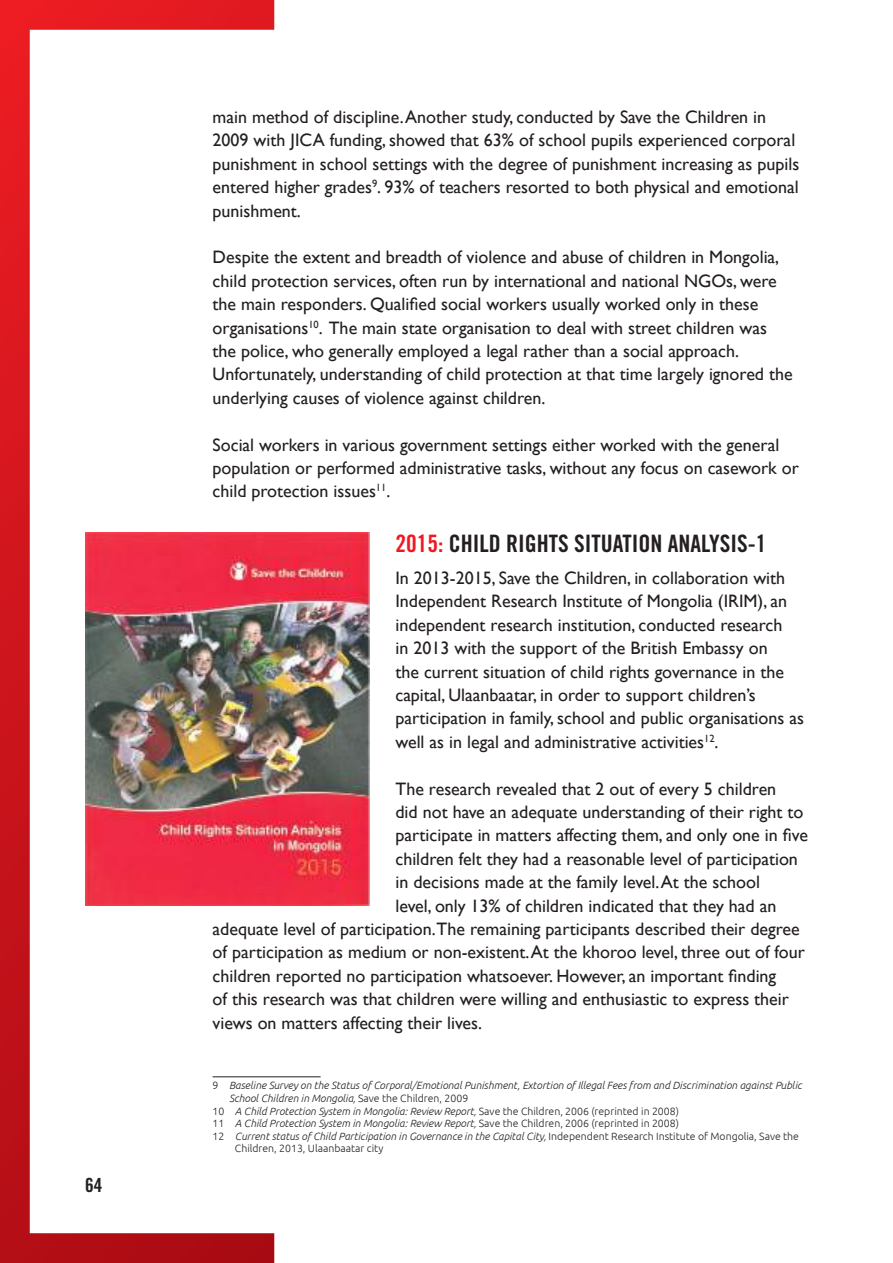
<style>
.page{position:relative;width:893px;height:1263px;background:#fff}
.page>*{position:absolute;margin:0;border:0;box-sizing:border-box;transform-origin:0 0}
.t1{font:24px "Trade Gothic LT Std Bd Cn 20";color:#241f1f}
.t2{font:19.5px "Trade Gothic LT Std Bd Cn 20";color:#241f1f}
.t3{font:18px/23.4px "Gill Sans";color:#241f1f}
.t4{font:italic 300 10.5px "Ubuntu";color:#241f1f}
.t5{font:300 10.5px "Ubuntu";color:#241f1f}
.s1{color:#ef1923}
.s2{font-style:normal}
</style>
<div class="page">
<hr style="left:213px;top:1076px;width:108px;height:1px;background:#241f1f">
<img style="left:274px;top:532px;width:96px;height:374px">
<svg style="left:0;top:0;width:274px;height:1263px"></svg>
<p class="t2" style="left:85px;top:1173px;width:19px">64</p>
<p class="t3" style="left:213px;top:106px;width:588px">main method of discipline. Another study, conducted by Save the Children in 2009 with JICA funding, showed that 63% of school pupils experienced corporal punishment in school settings with the degree of punishment increasing as pupils entered higher grades<sup>9</sup>. 93% of teachers resorted to both physical and emotional punishment.</p>
<p class="t3" style="left:213px;top:246px;width:582px">Despite the extent and breadth of violence and abuse of children in Mongolia, child protection services, often run by international and national NGOs, were the main responders. Qualified social workers usually worked only in these organisations<sup>10</sup>. The main state organisation to deal with street children was the police, who generally employed a legal rather than a social approach.<br>Unfortunately, understanding of child protection at that time largely ignored the underlying causes of violence against children.</p>
<p class="t3" style="left:213px;top:433px;width:588px">Social workers in various government settings either worked with the general population or performed administrative tasks, without any focus on casework or child protection issues<sup>11</sup>.</p>
<h1 class="t1" style="left:395px;top:529px;width:372px"><span class="s1">2015:</span> CHILD RIGHTS SITUATION ANALYSIS-1</h1>
<p class="t3" style="left:395px;top:566px;width:410px">In 2013-2015, Save the Children, in collaboration with Independent Research Institute of Mongolia (IRIM), an independent research institution, conducted research<br>in 2013 with the support of the British Embassy on<br>the current situation of child rights governance in the capital, Ulaanbaatar, in order to support children’s participation in family, school and public organisations as well as in legal and administrative activities<sup>12</sup>.</p>
<p class="t3" style="left:395px;top:777px;width:382px">The research revealed that 2 out of every 5 children</p>
<p class="t3" style="left:395px;top:800px;width:410px">did not have an adequate understanding of their right to</p>
<p class="t3" style="left:395px;top:824px;width:414px">participate in matters affecting them, and only one in five</p>
<p class="t3" style="left:395px;top:847px;width:404px">children felt they had a reasonable level of participation</p>
<p class="t3" style="left:395px;top:871px;width:366px">in decisions made at the family level. At the school</p>
<p class="t3" style="left:395px;top:894px;width:382px">level, only 13% of children indicated that they had an</p>
<p class="t3" style="left:213px;top:917px;width:589px">adequate level of participation. The remaining participants described their degree</p>
<p class="t3" style="left:213px;top:941px;width:594px">of participation as medium or non-existent. At the khoroo level, three out of four</p>
<p class="t3" style="left:213px;top:964px;width:565px">children reported no participation whatsoever. However, an important finding</p>
<p class="t3" style="left:213px;top:988px;width:578px">of this research was that children were willing and enthusiastic to express their</p>
<p class="t3" style="left:213px;top:1011px;width:269px">views on matters affecting their lives.</p>
<p class="t4" style="left:213px;top:1079px;width:591px"><span class="s2">9</span> Baseline Survey on the Status of Corporal/Emotional Punishment, Extortion of Illegal Fees from and Discrimination against Public</p>
<p class="t4" style="left:229px;top:1092px;width:241px">School Children in Mongolia, <span class="s2">Save the Children, 2009</span></p>
<p class="t4" style="left:213px;top:1104px;width:468px"><span class="s2">10</span> A Child Protection System in Mongolia: Review Report, <span class="s2">Save the Children, 2006 (reprinted in 2008)</span></p>
<p class="t4" style="left:213px;top:1117px;width:468px"><span class="s2">11</span> A Child Protection System in Mongolia: Review Report, <span class="s2">Save the Children, 2006 (reprinted in 2008)</span></p>
<p class="t4" style="left:213px;top:1130px;width:588px"><span class="s2">12</span> Current status of Child Participation in Governance in the Capital City, <span class="s2">Independent Research Institute of Mongolia, Save the</span></p>
<p class="t5" style="left:235px;top:1142px;width:150px">Children, 2013, Ulaanbaatar city</p>
</div>
